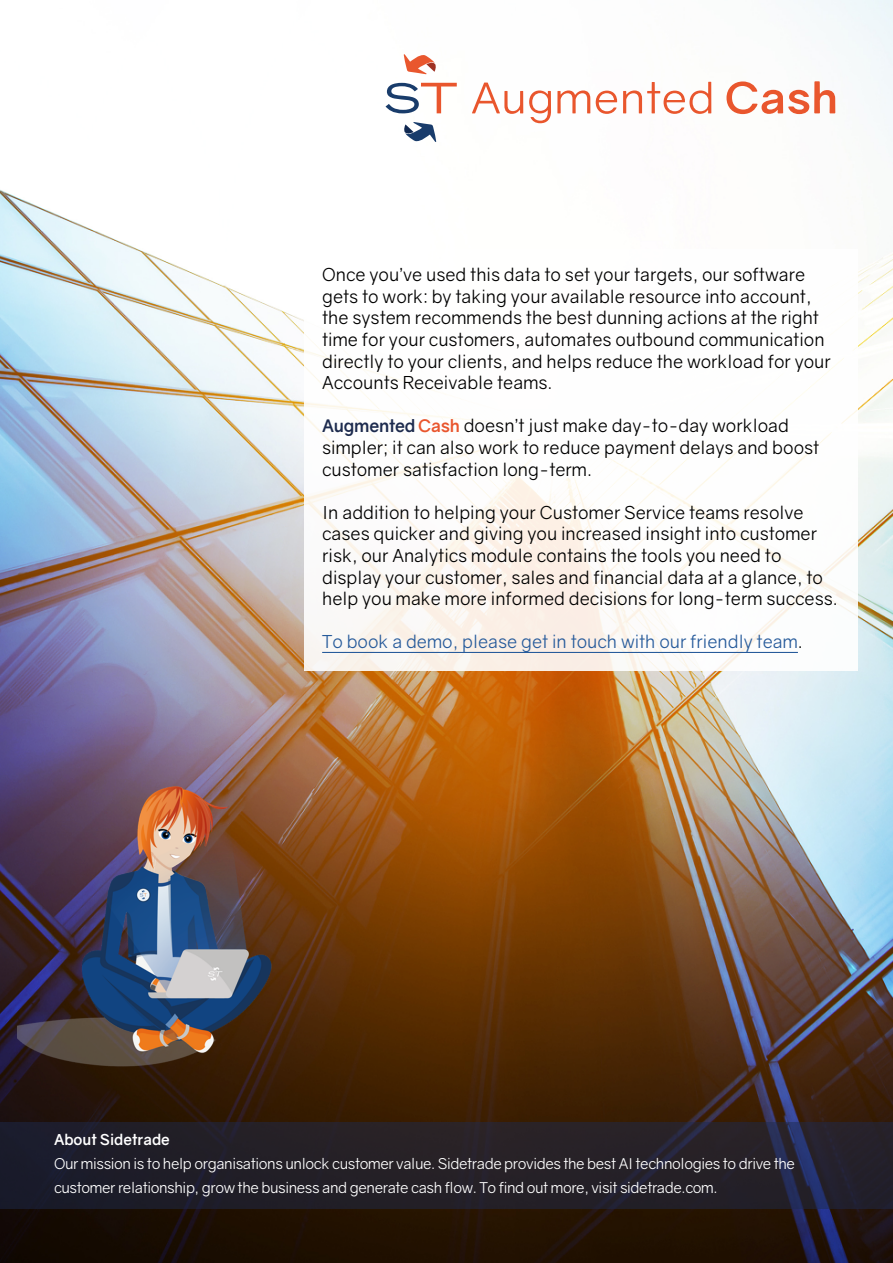
<style>
.page{position:relative;width:893px;height:1263px;background:#fff}
.page>*{position:absolute;margin:0;border:0;box-sizing:border-box;transform-origin:0 0}
.t1{font:18px/21.6px "Gravity";color:#000}
.t2{font:18px "Gravity";color:#275b9b}
.t3{font:15px/24px "Gravity";letter-spacing:-.025em;color:#fff}
.t4{font:700 15px "Gravity";color:#fff}
.s1{font-weight:700;font-size:17.25px;color:#1d2b4e}
.s2{font-weight:700;font-size:17.25px;color:#e9562e}
.s3{color:#000}
</style>
<div class="page">
<img style="left:0;top:0;width:893px;height:1263px">
<div style="left:0;top:1123px;width:893px;height:86px;background:#242027"></div>
<svg style="left:304px;top:250px;width:553px;height:421px"></svg>
<hr style="left:322px;top:652px;width:476px;height:1px;background:#275b9b">
<svg style="left:386px;top:83px;width:71px;height:30px"></svg>
<svg style="left:404px;top:54px;width:33px;height:20px"></svg>
<svg style="left:403px;top:122px;width:33px;height:20px"></svg>
<svg style="left:472px;top:83px;width:51px;height:31px"></svg>
<svg style="left:529px;top:90px;width:22px;height:33px"></svg>
<svg style="left:557px;top:90px;width:33px;height:23px"></svg>
<svg style="left:596px;top:91px;width:21px;height:23px"></svg>
<svg style="left:623px;top:82px;width:88px;height:32px"></svg>
<svg style="left:726px;top:81px;width:109px;height:33px"></svg>
<img style="left:17px;top:776px;width:263px;height:301px">
<p class="t1" style="left:322px;top:264px;width:510px">Once you’ve used this data to set your targets, our software gets to work: by taking your available resource into account, the system recommends the best dunning actions at the right time for your customers, automates outbound communication directly to your clients, and helps reduce the workload for your Accounts Receivable teams.</p>
<p class="t1" style="left:322px;top:415px;width:499px"><span class="s1">Augmented</span> <span class="s2">Cash</span> doesn’t just make day-to-day workload simpler; it can also work to reduce payment delays and boost customer satisfaction long-term.</p>
<p class="t1" style="left:322px;top:502px;width:517px">In addition to helping your Customer Service teams resolve cases quicker and giving you increased insight into customer risk, our Analytics module contains the tools you need to display your customer, sales and financial data at a glance, to help you make more informed decisions for long-term success.</p>
<p class="t2" style="left:322px;top:631px;width:482px">To book a demo, please get in touch with our friendly team<span class="s3">.</span></p>
<p class="t4" style="left:54px;top:1130px;width:117px">About Sidetrade</p>
<p class="t3" style="left:54px;top:1151px;width:743px">Our mission is to help organisations unlock customer value. Sidetrade provides the best AI technologies to drive the customer relationship, grow the business and generate cash flow. To find out more, visit sidetrade.com.</p>
</div>
